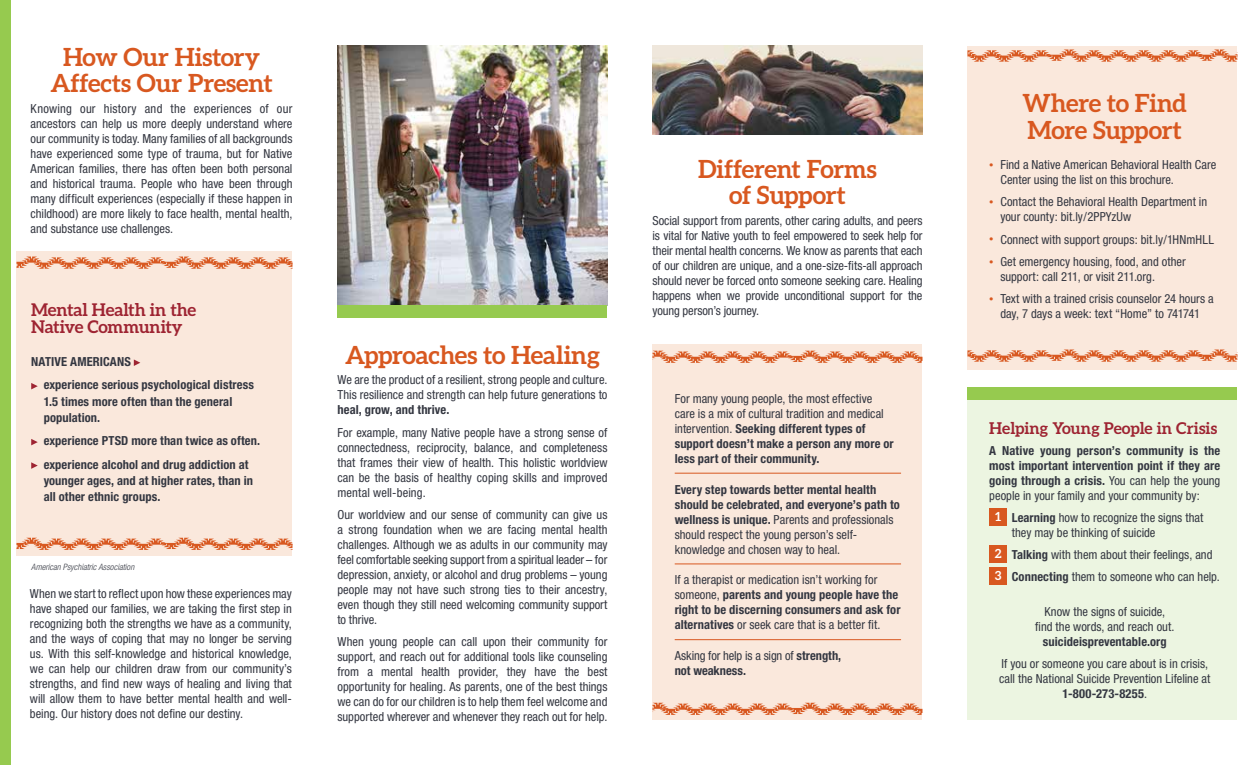
<style>
.page{position:relative;width:1260px;height:765px;background:#fff}
.page>*{position:absolute;margin:0;border:0;box-sizing:border-box;transform-origin:0 0}
.t1{font:700 25px/26.2px "Aleo";letter-spacing:-.01em;color:#d85820;text-align:center}
.t2{font:700 17.5px/17.5px "Aleo";letter-spacing:-.01em;color:#9e2432}
.t3{font:700 16.25px "Aleo";letter-spacing:.005em;color:#9e2432}
.t4{font:condensed 12.5px/15px "Helvetica Neue";color:#343741}
.t5{font:700 condensed 12.5px/15px "Helvetica Neue";letter-spacing:.005em;color:#343741}
.t6{font:700 12.5px/22px "Aleo";color:#fff}
.t7{font:italic 300 condensed 8.75px "Helvetica Neue";letter-spacing:.01em;color:#343741}
.s1{font-weight:700}
.s2{font-weight:400}
.s3{font-size:8.75px;color:#d85820}
</style>
<div class="page">
<div style="left:0;top:0;width:11px;height:765px;background:#96ca4f"></div>
<div style="left:16px;top:251px;width:276px;height:305px;background:#fae8dc"></div>
<div style="left:652px;top:344px;width:270px;height:376px;background:#fae8dc"></div>
<div style="left:968px;top:46px;width:270px;height:323px;background:#fae8dc"></div>
<div style="left:968px;top:387px;width:270px;height:333px;background:#ecf5e1"></div>
<svg style="left:134px;top:359px;width:6px;height:7px"></svg>
<svg style="left:31px;top:383px;width:7px;height:6px"></svg>
<svg style="left:31px;top:439px;width:7px;height:6px"></svg>
<svg style="left:31px;top:462px;width:7px;height:7px"></svg>
<img style="left:652px;top:45px;width:270px;height:90px">
<img style="left:338px;top:46px;width:270px;height:260px">
<hr style="left:675px;top:473px;width:226px;height:1px;background:#d85820">
<hr style="left:675px;top:564px;width:226px;height:1px;background:#d85820">
<hr style="left:675px;top:639px;width:226px;height:1px;background:#d85820">
<div style="left:989px;top:508px;width:18px;height:17px;background:#d85820"></div>
<div style="left:989px;top:545px;width:18px;height:18px;background:#d85820"></div>
<div style="left:989px;top:567px;width:18px;height:18px;background:#d85820"></div>
<div style="left:338px;top:306px;width:270px;height:12px;background:#96ca4f"></div>
<div style="left:968px;top:387px;width:270px;height:12px;background:#96ca4f"></div>
<svg style="left:652px;top:351px;width:270px;height:12px"></svg>
<svg style="left:17px;top:257px;width:276px;height:12px"></svg>
<svg style="left:17px;top:538px;width:276px;height:12px"></svg>
<svg style="left:652px;top:703px;width:270px;height:12px"></svg>
<svg style="left:968px;top:50px;width:269px;height:12px"></svg>
<svg style="left:968px;top:350px;width:269px;height:12px"></svg>
<h1 class="t1" style="left:50px;top:43px;width:224px">How Our History<br>Affects Our Present</h1>
<p class="t4" style="left:31px;top:101px;width:263px;text-align:justify">Knowing our history and the experiences of our ancestors can help us more deeply understand where our community is today. Many families of all backgrounds have experienced some type of trauma, but for Native American families, there has often been both personal and historical trauma. People who have been through many difficult experiences (especially if these happen in childhood) are more likely to face health, mental health, and substance use challenges.</p>
<h2 class="t2" style="left:31px;top:301px;width:167px">Mental Health in the<br>Native Community</h2>
<p class="t5" style="left:44px;top:350px;width:212px;line-height:23.5px;text-indent:-13px">NATIVE AMERICANS<br>experience serious psychological distress</p>
<p class="t5" style="left:44px;top:393px;width:190px;line-height:16.2px">1.5 times more often than the general population.</p>
<p class="t5" style="left:44px;top:429px;width:218px;line-height:23.5px">experience PTSD more than twice as often. experience alcohol and drug addiction at</p>
<p class="t5" style="left:44px;top:472px;width:211px;line-height:16.2px">younger ages, and at higher rates, than in all other ethnic groups.</p>
<p class="t7" style="left:31px;top:562px;width:105px">American Psychiatric Association</p>
<p class="t4" style="left:30px;top:586px;width:263px;text-align:justify">When we start to reflect upon how these experiences may have shaped our families, we are taking the first step in recognizing both the strengths we have as a community, and the ways of coping that may no longer be serving us. With this self-knowledge and historical knowledge, we can help our children draw from our community’s strengths, and find new ways of healing and living that will allow them to have better mental health and well&shy;being. Our history does not define our destiny.</p>
<h1 class="t1" style="left:345px;top:341px;width:256px">Approaches to Healing</h1>
<p class="t4" style="left:338px;top:372px;width:272px">We are the product of a resilient, strong people and culture.<br>This resilience and strength can help future generations to</p>
<p class="t5" style="left:338px;top:402px;width:113px">heal, grow, and thrive.</p>
<p class="t4" style="left:338px;top:425px;width:272px;text-align:justify">For example, many Native people have a strong sense of connectedness, reciprocity, balance, and completeness that frames their view of health. This holistic worldview can be the basis of healthy coping skills and improved mental well-being.</p>
<p class="t4" style="left:338px;top:507px;width:272px;text-align:justify">Our worldview and our sense of community can give us a strong foundation when we are facing mental health challenges. Although we as adults in our community may feel comfortable seeking support from a spiritual leader – for depression, anxiety, or alcohol and drug problems – young people may not have such strong ties to their ancestry, even though they still need welcoming community support to thrive.</p>
<p class="t4" style="left:338px;top:634px;width:272px;text-align:justify">When young people can call upon their community for support, and reach out for additional tools like counseling from a mental health provider, they have the best opportunity for healing. As parents, one of the best things we can do for our children is to help them feel welcome and supported wherever and whenever they reach out for help.</p>
<h1 class="t1" style="left:698px;top:156px;width:180px">Different Forms of Support</h1>
<p class="t4" style="left:652px;top:213px;width:272px;text-align:justify">Social support from parents, other caring adults, and peers is vital for Native youth to feel empowered to seek help for their mental health concerns. We know as parents that each of our children are unique, and a one-size-fits-all approach should never be forced onto someone seeking care. Healing happens when we provide unconditional support for the young person’s journey.</p>
<p class="t4" style="left:675px;top:391px;width:221px">For many young people, the most effective care is a mix of cultural tradition and medical intervention. <span class="s1">Seeking different types of support doesn’t make a person any more or less part of their community.</span></p>
<p class="t5" style="left:675px;top:482px;width:227px">Every step towards better mental health should be celebrated, and everyone’s path to wellness is unique. <span class="s2">Parents and professionals should respect the young person’s self&shy;knowledge and chosen way to heal.</span></p>
<p class="t5" style="left:675px;top:572px;width:227px"><span class="s2">If a therapist or medication isn’t working for someone,</span> parents and young people have the right to be discerning consumers and ask for alternatives <span class="s2">or seek care that is a better fit.</span></p>
<p class="t4" style="left:675px;top:648px;width:168px">Asking for help is a sign of <span class="s1">strength, not weakness.</span></p>
<h1 class="t1" style="left:1023px;top:90px;width:166px;text-align:left">Where to Find<br>More Support</h1>
<p class="t4" style="left:1000px;top:157px;width:218px;text-indent:-11px"><span class="s3">•</span> Find a Native American Behavioral Health Care<br>Center using the list on this brochure.</p>
<p class="t4" style="left:1000px;top:194px;width:208px;text-indent:-11px"><span class="s3">•</span> Contact the Behavioral Health Department in your county: bit.ly/2PPYzUw</p>
<p class="t4" style="left:989px;top:232px;width:226px"><span class="s3">•</span> Connect with support groups: bit.ly/1HNmHLL</p>
<p class="t4" style="left:1000px;top:254px;width:187px;text-indent:-11px"><span class="s3">•</span> Get emergency housing, food, and other support: call 211, or visit 211.org.</p>
<p class="t4" style="left:989px;top:291px;width:226px;text-align:center"><span class="s3">•</span> Text with a trained crisis counselor 24 hours a day, 7 days a week: text “Home” to 741741</p>
<h3 class="t3" style="left:989px;top:419px;width:229px">Helping Young People in Crisis</h3>
<p class="t5" style="left:989px;top:442px;width:233px;text-align:justify">A Native young person’s community is the most important intervention point if they are going through a crisis. <span class="s2">You can help the young people in your family and your community by:</span></p>
<p class="t4" style="left:1012px;top:510px;width:193px"><span class="s1">Learning</span> how to recognize the signs that they may be thinking of suicide</p>
<p class="t4" style="left:1012px;top:543px;width:210px;line-height:22.2px"><span class="s1">Talking</span> with them about their feelings, and<br><span class="s1">Connecting</span> them to someone who can help.</p>
<p class="t4" style="left:1035px;top:604px;width:141px;text-align:center">Know the signs of suicide, find the words, and reach out.</p>
<p class="t5" style="left:1043px;top:634px;width:125px">suicideispreventable.org</p>
<p class="t4" style="left:999px;top:656px;width:213px;text-align:center">If you or someone you care about is in crisis, call the National Suicide Prevention Lifeline at<br><span class="s1">1-800-273-8255</span>.</p>
<p class="t6" style="left:995px;top:505px;width:8px">1</p>
<p class="t6" style="left:995px;top:543px;width:8px">2<br>3</p>
</div>
